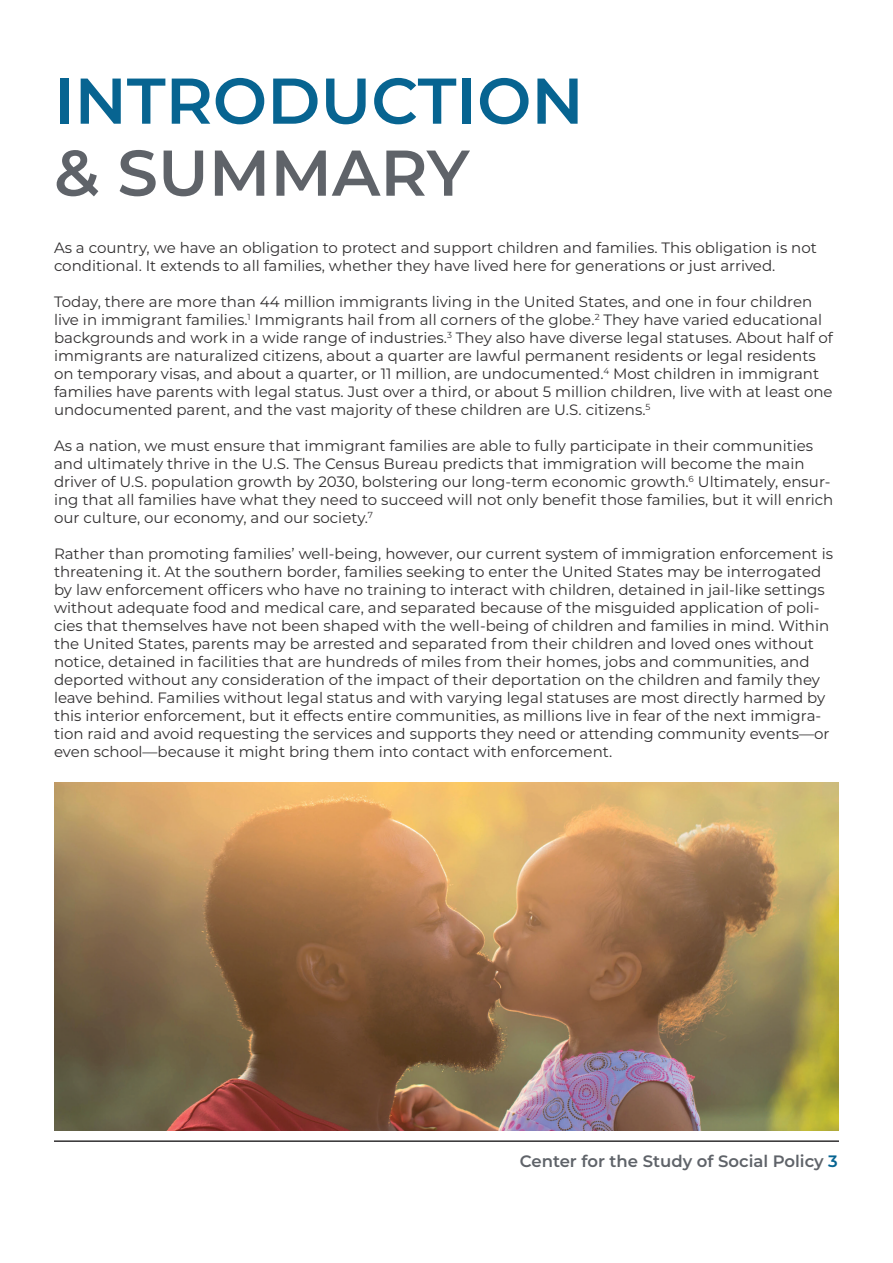
<style>
.page{position:relative;width:893px;height:1263px;background:#fff}
.page>*{position:absolute;margin:0;border:0;box-sizing:border-box;transform-origin:0 0}
.t1{font:600 64.5px "Montserrat";color:#076491}
.t2{font:600 64.5px "Montserrat";color:#5f6369}
.t3{font:600 16.5px "Montserrat";color:#5f6369}
.t4{font:15px/18px "Montserrat";color:#312f30}
.s1{color:#076491}
</style>
<div class="page">
<hr style="left:54px;top:1140px;width:785px;height:2px;background:#312f30">
<img style="left:54px;top:782px;width:785px;height:348px">
<h1 class="t1" style="left:54px;top:55px;width:531px">INTRODUCTION</h1>
<h1 class="t2" style="left:54px;top:127px;width:417px">&amp; SUMMARY</h1>
<p class="t4" style="left:54px;top:238px;width:764px">As a country, we have an obligation to protect and support children and families. This obligation is not conditional. It extends to all families, whether they have lived here for generations or just arrived.</p>
<p class="t4" style="left:54px;top:292px;width:780px">Today, there are more than 44 million immigrants living in the United States, and one in four children live in immigrant families.<sup>1</sup> Immigrants hail from all corners of the globe.<sup>2</sup> They have varied educational backgrounds and work in a wide range of industries.<sup>3</sup> They also have diverse legal statuses. About half of immigrants are naturalized citizens, about a quarter are lawful permanent residents or legal residents on temporary visas, and about a quarter, or 11 million, are undocumented.<sup>4</sup> Most children in immigrant families have parents with legal status. Just over a third, or about 5 million children, live with at least one undocumented parent, and the vast majority of these children are U.S. citizens.<sup>5</sup></p>
<p class="t4" style="left:54px;top:436px;width:781px">As a nation, we must ensure that immigrant families are able to fully participate in their communities and ultimately thrive in the U.S. The Census Bureau predicts that immigration will become the main driver of U.S. population growth by 2030, bolstering our long-term economic growth.<sup>6</sup> Ultimately, ensur&shy;ing that all families have what they need to succeed will not only benefit those families, but it will enrich our culture, our economy, and our society.<sup>7</sup></p>
<p class="t4" style="left:54px;top:544px;width:780px">Rather than promoting families’ well-being, however, our current system of immigration enforcement is threatening it. At the southern border, families seeking to enter the United States may be interrogated by law enforcement officers who have no training to interact with children, detained in jail-like settings without adequate food and medical care, and separated because of the misguided application of poli&shy;cies that themselves have not been shaped with the well-being of children and families in mind. Within the United States, parents may be arrested and separated from their children and loved ones without notice, detained in facilities that are hundreds of miles from their homes, jobs and communities, and deported without any consideration of the impact of their deportation on the children and family they leave behind. Families without legal status and with varying legal statuses are most directly harmed by this interior enforcement, but it effects entire communities, as millions live in fear of the next immigra&shy;tion raid and avoid requesting the services and supports they need or attending community events—or even school—because it might bring them into contact with enforcement.</p>
<p class="t3" style="left:520px;top:1149px;width:320px">Center for the Study of Social Policy <span class="s1">3</span></p>
</div>
